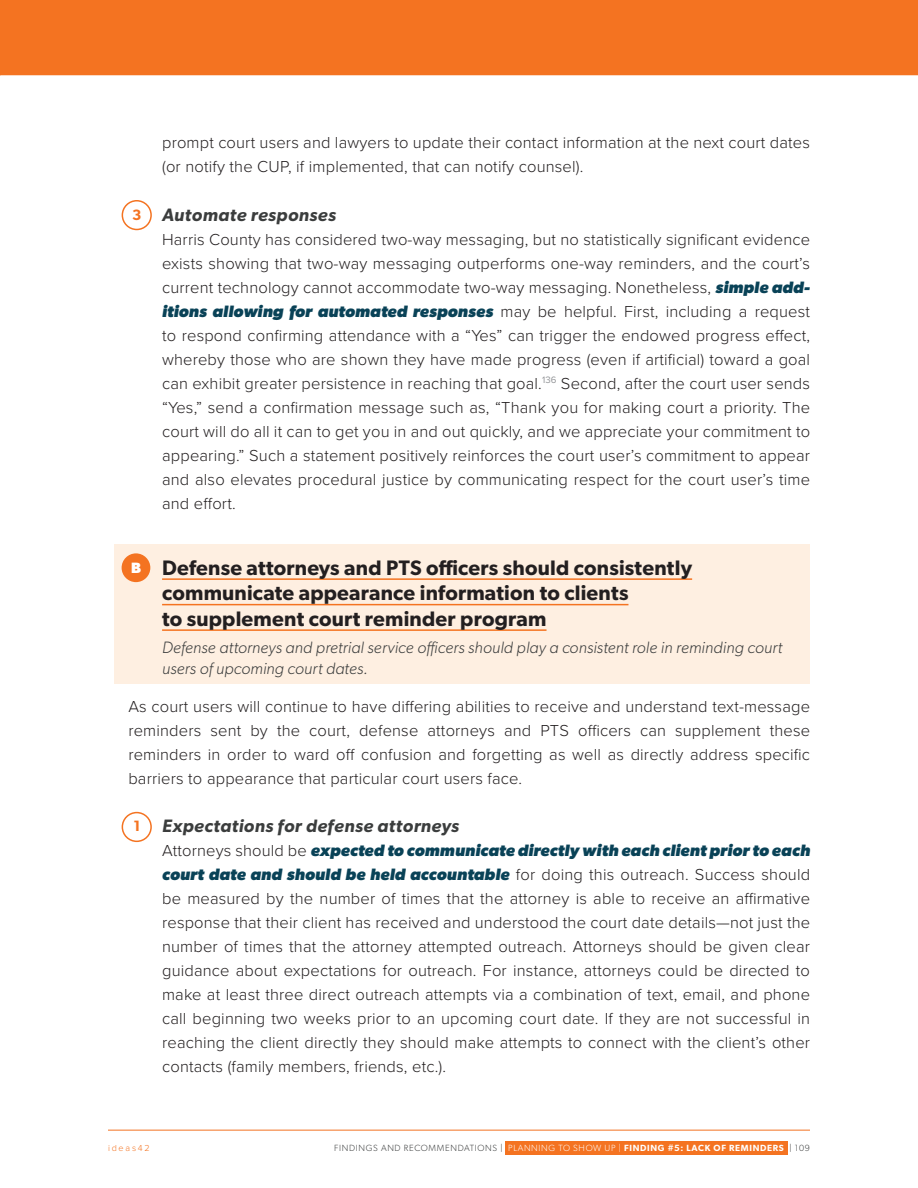
<style>
.page{position:relative;width:918px;height:1188px;background:#fff}
.page>*{position:absolute;margin:0;border:0;box-sizing:border-box;transform-origin:0 0}
.Recommend_Header_A{font:600 21px/25.5px "Gibson";letter-spacing:.01em;color:#231f20}
.Heading_4_with_num_c{font:italic 600 18px "Gibson";letter-spacing:.025em;color:#3b3d3d}
.Body_at_0_5{font:300 16.5px/24px "Proxima Nova";letter-spacing:.01em;color:#231f20;text-align:justify}
.Body_Sub-H4{font:300 16.5px/24px "Proxima Nova";letter-spacing:.01em;color:#231f20;text-align:justify}
.Recommend_Header_B{font:italic 300 16.5px/21px "Gibson";letter-spacing:.01em;color:#3b3d3d}
.Project_Intro{font:600 15px "Gibson";color:#f47321}
.Project_Intro-2{font:700 15px "Gibson";color:#fff}
.t1{font:300 9px "Gibson";letter-spacing:.075em;color:#3b3d3d}
.t2{font:300 9px "Gibson";color:#fff}
.t3{font:600 9px "Gibson";color:#fff}
.t4{font:300 9px "Proxima Nova";letter-spacing:.2em;color:#f47321}
.s1{font-family:"Gibson";font-weight:700;font-style:italic;color:#094257}
.s2{color:#3b3d3d}
.s3{font-weight:600}
</style>
<div class="page">
<div style="left:505px;top:1141px;width:282px;height:13px;background:#f47321"></div>
<hr style="left:108px;top:1130px;width:702px;height:1px;background:#f47321">
<div style="left:1px;top:0;width:917px;height:75px;background:#f47321"></div>
<svg style="left:0;top:0;width:1px;height:75px"></svg>
<div style="left:115px;top:544px;width:695px;height:93px;background:#feefe1"></div>
<hr style="left:162px;top:578px;width:530px;height:2px;background:#f47321">
<hr style="left:162px;top:604px;width:466px;height:1px;background:#f47321">
<hr style="left:162px;top:629px;width:385px;height:2px;background:#f47321">
<div style="left:115px;top:632px;width:695px;height:52px;background:#feefe1"></div>
<div style="left:122px;top:200px;width:30px;height:30px;border:2px solid #f47321;border-radius:50%"></div>
<div style="left:122px;top:553px;width:28px;height:29px;background:#f47321;border-radius:50%"></div>
<div style="left:122px;top:812px;width:30px;height:30px;border:2px solid #f47321;border-radius:50%"></div>
<p class="Body_at_0_5" style="left:162px;top:130px;width:649px">prompt court users and lawyers to update their contact information at the next court dates (or notify the CUP, if implemented, that can notify counsel).</p>
<p class="Project_Intro" style="left:132px;top:205px;width:11px">3</p>
<p class="Heading_4_with_num_c" style="left:162px;top:204px;width:175px">Automate responses</p>
<p class="Body_at_0_5" style="left:162px;top:226px;width:650px">Harris County has considered two-way messaging, but no statistically significant evidence exists showing that two-way messaging outperforms one-way reminders, and the court’s current technology cannot accommodate two-way messaging. Nonetheless, <span class="s1">simple add&shy;itions allowing for automated responses</span> may be helpful. First, including a request to respond confirming attendance with a “Yes” can trigger the endowed progress effect, whereby those who are shown they have made progress (even if artificial) toward a goal can exhibit greater persistence in reaching that goal.<sup>136</sup> Second, after the court user sends “Yes,” send a confirmation message such as, “Thank you for making court a priority. The court will do all it can to get you in and out quickly, and we appreciate your commitment to appearing.” Such a statement positively reinforces the court user’s commitment to appear and also elevates procedural justice by communicating respect for the court user’s time and effort.</p>
<p class="Project_Intro-2" style="left:131px;top:559px;width:11px">B</p>
<p class="Recommend_Header_A" style="left:162px;top:554px;width:532px">Defense attorneys and PTS officers should consistently communicate appearance information to clients<br>to supplement court reminder program</p>
<p class="Recommend_Header_B" style="left:162px;top:637px;width:622px">Defense attorneys and pretrial service officers should play a consistent role in reminding court users of upcoming court dates.</p>
<p class="Body_Sub-H4" style="left:128px;top:693px;width:683px">As court users will continue to have differing abilities to receive and understand text-message reminders sent by the court, defense attorneys and PTS officers can supplement these reminders in order to ward off confusion and forgetting as well as directly address specific barriers to appearance that particular court users face.</p>
<p class="Project_Intro" style="left:133px;top:817px;width:9px">1</p>
<p class="Heading_4_with_num_c" style="left:162px;top:816px;width:299px">Expectations for defense attorneys</p>
<p class="Body_at_0_5" style="left:162px;top:838px;width:650px">Attorneys should be <span class="s1">expected to communicate directly with each client prior to each court date and should be held accountable</span> for doing this outreach. Success should be measured by the number of times that the attorney is able to receive an affirmative response that their client has received and understood the court date details—not just the number of times that the attorney attempted outreach. Attorneys should be given clear guidance about expectations for outreach. For instance, attorneys could be directed to make at least three direct outreach attempts via a combination of text, email, and phone call beginning two weeks prior to an upcoming court date. If they are not successful in reaching the client directly they should make attempts to connect with the client’s other contacts (family members, friends, etc.).</p>
<p class="t4" style="left:108px;top:1141px;width:43px">ideas42</p>
<p class="t1" style="left:334px;top:1142px;width:11px">FINDIN</p>
<p class="t1" style="left:366px;top:1142px;width:87px">GS AND RECOMMEND</p>
<p class="t1" style="left:464px;top:1142px;width:12px">ATIONS</p>
<p class="t2" style="left:500px;top:1142px;width:31px"><span class="s2">|</span> PLANNIN</p>
<p class="t2" style="left:549px;top:1142px;width:88px">G TO SHOW UP | <span class="s3">Finding</span></p>
<p class="t3" style="left:668px;top:1142px;width:32px">#5: Lack</p>
<p class="t3" style="left:714px;top:1142px;width:29px">of Reminders</p>
<p class="t1" style="left:789px;top:1142px;width:22px">| 109</p>
</div>
